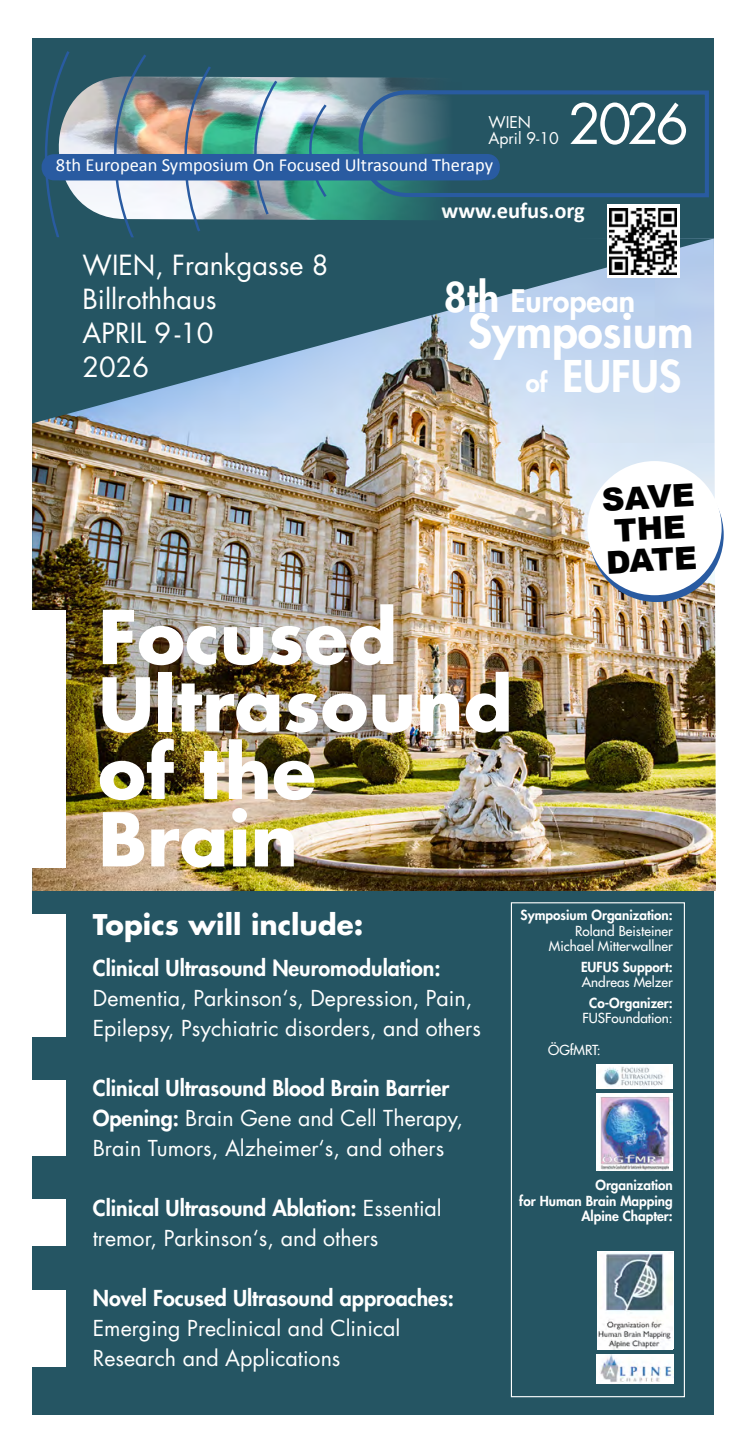
<style>
.page{position:relative;width:743px;height:1440px;background:#fff}
.page>*{position:absolute;margin:0;border:0;box-sizing:border-box;transform-origin:0 0}
.t1{font:700 72px/67.5px "Futura Std";color:#fff}
.t2{font:54px "Futura Std";color:#fff}
.t3{font:800 45.45px "Futura Std";color:#fff}
.t4{font:800 42.52px "Futura Std";color:#fff}
.t5{font:900 31.5px/31.5px "Arial";color:#000;text-align:center}
.t6{font:800 30.15px "Futura Std";color:#fff}
.t7{font:700 27.9px "Futura Std";color:#fff}
.t8{font:27px/33.8px "Futura Std";color:#fff}
.t9{font:700 22.5px "Calibri";color:#fff}
.t10{font:21.38px/29.9px "Futura Std";color:#fff}
.t11{font:800 21.38px "Futura Std";color:#fff}
.t12{font:18.45px "Calibri";color:#fff}
.t13{font:15.75px/16.4px "Futura Std";color:#fff}
.t14{font:800 13.5px/15.8px "Futura Std";color:#fff;text-align:right}
.t15{font:500 13.5px/15.8px "Futura Std";color:#fff;text-align:right}
.s1{font-size:39.82px}
.s2{font-size:25.43px}
.s3{font-weight:800}
</style>
<div class="page">
<div style="left:29px;top:38px;width:684px;height:1377px;background:#255563"></div>
<div style="left:511px;top:902px;width:173px;height:495px;border:1px solid #fff"></div>
<img style="left:41px;top:51px;width:668px;height:152px">
<img style="left:32px;top:374px;width:684px;height:517px">
<svg style="left:49px;top:203px;width:666px;height:171px"></svg>
<svg style="left:32px;top:237px;width:681px;height:187px"></svg>
<svg style="left:606px;top:204px;width:73px;height:74px"></svg>
<img style="left:610px;top:208px;width:66px;height:66px">
<svg style="left:589px;top:468px;width:134px;height:134px"></svg>
<div style="left:587px;top:461px;width:134px;height:134px;background:#fff;border-radius:50%"></div>
<img style="left:597px;top:1252px;width:75px;height:97px">
<img style="left:596px;top:1355px;width:77px;height:28px">
<img style="left:596px;top:1094px;width:77px;height:77px">
<div style="left:30px;top:610px;width:36px;height:258px;background:#fff"></div>
<div style="left:30px;top:915px;width:36px;height:122px;background:#fff"></div>
<div style="left:30px;top:1080px;width:36px;height:76px;background:#fff"></div>
<div style="left:30px;top:1199px;width:35px;height:46px;background:#fff"></div>
<div style="left:30px;top:1290px;width:35px;height:77px;background:#fff"></div>
<div style="left:596px;top:1064px;width:76px;height:25px;background:#fff"></div>
<img style="left:603px;top:1066px;width:62px;height:21px">
<div style="left:9px;top:11px;width:23px;height:1411px;background:#fff"></div>
<p class="t13" style="left:488px;top:114px;width:72px">WIEN<br>April 9-10</p>
<p class="t12" style="left:56px;top:154px;width:438px">8th European Symposium On Focused Ultrasound Therapy</p>
<h2 class="t2" style="left:568px;top:90px;width:122px">2026</h2>
<p class="t8" style="left:83px;top:249px;width:247px">WIEN, Frankgasse 8<br>Billrothhaus<br>APRIL 9-10<br>2026</p>
<p class="t9" style="left:441px;top:196px;width:145px">www.eufus.org</p>
<h3 class="t6" style="left:444px;top:282px;width:193px"><span class="s1">8th</span> European</h3>
<h3 class="t3" style="left:468px;top:303px;width:227px">Symposium</h3>
<h3 class="t4" style="left:526px;top:349px;width:157px"><span class="s2">of</span> EUFUS</h3>
<h3 class="t5" style="left:601px;top:483px;width:94px;rotate:-3deg">SAVE<br>THE<br>DATE</h3>
<h1 class="t1" style="left:98px;top:602px;width:416px">Focused<br>Ultrasound of the<br>Brain</h1>
<h3 class="t7" style="left:93px;top:906px;width:272px">Topics will include:</h3>
<p class="t11" style="left:93px;top:955px;width:349px">Clinical Ultrasound Neuromodulation:</p>
<p class="t10" style="left:93px;top:984px;width:389px">Dementia, Parkinson‘s, Depression, Pain,<br>Epilepsy, Psychiatric disorders, and others</p>
<p class="t10" style="left:93px;top:1074px;width:372px"><span class="s3">Clinical Ultrasound Blood Brain Barrier<br>Opening:</span> Brain Gene and Cell Therapy,<br>Brain Tumors, Alzheimer‘s, and others</p>
<p class="t10" style="left:93px;top:1194px;width:350px"><span class="s3">Clinical Ultrasound Ablation:</span> Essential tremor, Parkinson‘s, and others</p>
<p class="t11" style="left:93px;top:1285px;width:362px">Novel Focused Ultrasound approaches:</p>
<p class="t10" style="left:93px;top:1314px;width:309px">Emerging Preclinical and Clinical<br>Research and Applications</p>
<p class="t14" style="left:520px;top:907px;width:154px">Symposium Organization:</p>
<p class="t15" style="left:549px;top:923px;width:125px">Roland Beisteiner<br>Michael Mitterwallner</p>
<p class="t14" style="left:581px;top:959px;width:93px">EUFUS Support:</p>
<p class="t15" style="left:581px;top:975px;width:93px">Andreas Melzer</p>
<p class="t14" style="left:589px;top:995px;width:85px">Co-Organizer:</p>
<p class="t15" style="left:582px;top:1011px;width:92px">FUSFoundation:</p>
<p class="t15" style="left:548px;top:1042px;width:54px">ÖGfMRT:</p>
<p class="t14" style="left:519px;top:1177px;width:155px">Organization<br>for Human Brain Mapping<br>Alpine Chapter:</p>
</div>
